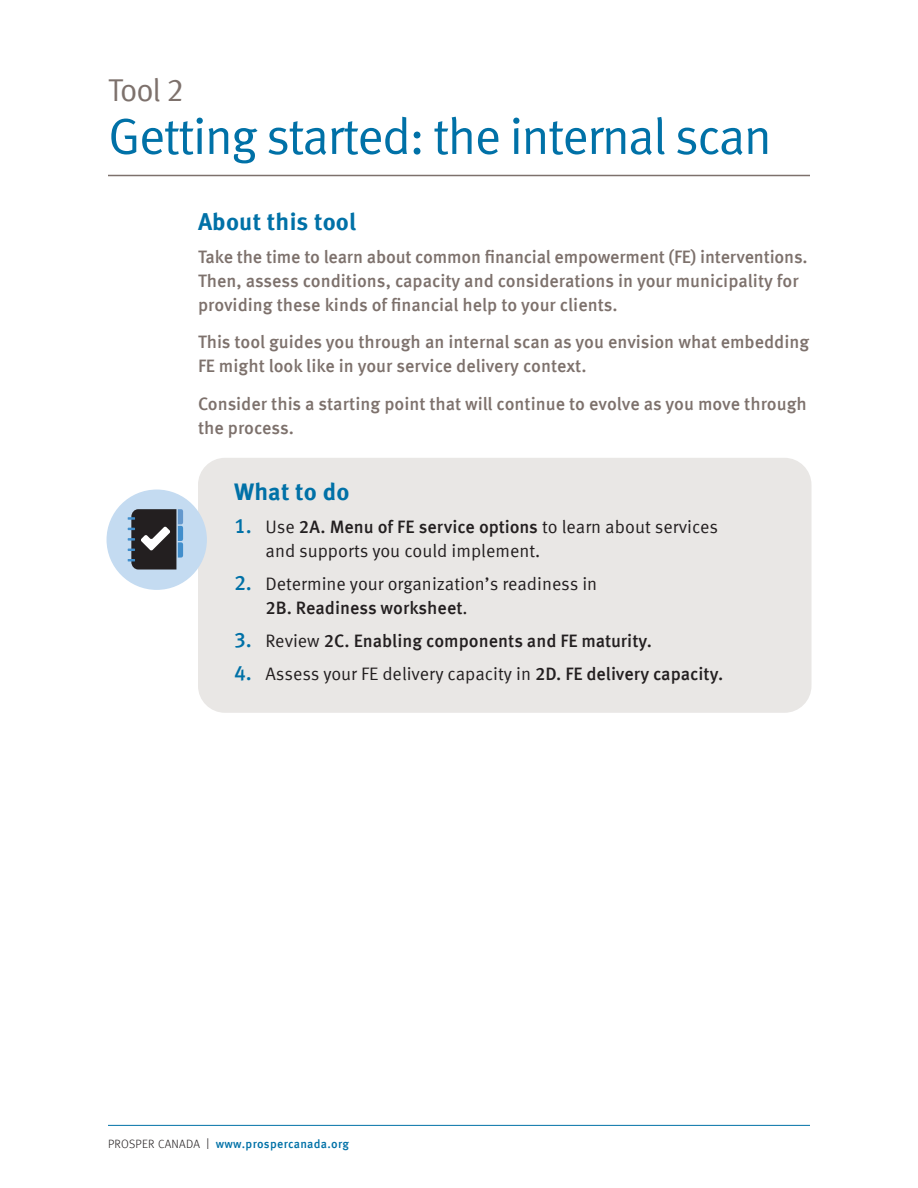
<style>
.page{position:relative;width:918px;height:1188px;background:#fff}
.page>*{position:absolute;margin:0;border:0;box-sizing:border-box;transform-origin:0 0}
.Main_headling{font:51px "Meta Offc Norm";letter-spacing:-.035em;color:#0071a7}
.Main_headling-2{font:31.5px "Meta Offc Norm";color:#7d716c}
._16_Blue_heading{font:700 24px "Meta Offc";letter-spacing:.01em;color:#0071a7}
.Intro_copy{font:500 18px/24px "Meta Offc";color:#7d716c}
.Intro_copy-2{font:18px/24px "Meta Offc Norm";color:#231f20}
.Intro_copy-3{font:500 18px "Meta Offc";color:#231f20}
.t1{font:500 12px "Meta Offc";letter-spacing:.02em;color:#0071a7}
.s1{font-family:"Meta Offc";font-weight:500;font-size:21px;color:#0071a7}
.s2{font-family:"Meta Offc";font-weight:500}
.s3{font-size:21px;color:#0071a7}
.s4{font-family:"Meta Offc Norm";font-weight:400}
.s5{font-weight:300;color:#231f20}
.s6{font-weight:300;font-size:15.6px;color:#231f20}
</style>
<div class="page">
<hr style="left:108px;top:1125px;width:702px;height:1px;background:#0071a7">
<div style="left:198px;top:458px;width:614px;height:255px;background:#e9e7e5;border-radius:27px"></div>
<hr style="left:108px;top:175px;width:702px;height:1px;background:#7d716c">
<div style="left:107px;top:490px;width:100px;height:100px;background:#c4dbf1;border-radius:50%"></div>
<svg style="left:128px;top:509px;width:55px;height:61px;background:#4b525b"></svg>
<p class="Main_headling-2" style="left:108px;top:72px;width:78px">Tool 2</p>
<p class="Main_headling" style="left:108px;top:107px;width:666px">Getting started: the internal scan</p>
<p class="_16_Blue_heading" style="left:198px;top:207px;width:160px">About this tool</p>
<p class="Intro_copy" style="left:198px;top:245px;width:611px">Take the time to learn about common financial empowerment (FE) interventions.<br>Then, assess conditions, capacity and considerations in your municipality for providing these kinds of financial help to your clients.</p>
<p class="Intro_copy" style="left:198px;top:330px;width:613px">This tool guides you through an internal scan as you envision what embedding<br>FE might look like in your service delivery context.</p>
<p class="Intro_copy" style="left:198px;top:392px;width:610px">Consider this a starting point that will continue to evolve as you move through the process.</p>
<p class="_16_Blue_heading" style="left:234px;top:477px;width:117px">What to do</p>
<p class="Intro_copy-2" style="left:266px;top:515px;width:454px;text-indent:-32px"><span class="s1">1.</span> Use <span class="s2">2A. Menu of FE service options</span> to learn about services and supports you could implement.</p>
<p class="Intro_copy-2" style="left:266px;top:572px;width:333px;text-indent:-32px"><span class="s1">2.</span> Determine your organization’s readiness in<br><span class="s2">2B. Readiness worksheet</span>.</p>
<p class="Intro_copy-3" style="left:234px;top:630px;width:419px"><span class="s3">3.</span> <span class="s4">Review</span> 2C. Enabling components and FE maturity.</p>
<p class="Intro_copy-2" style="left:234px;top:662px;width:491px"><span class="s1">4.</span> Assess your FE delivery capacity in <span class="s2">2D. FE delivery capacity.</span></p>
<p class="t1" style="left:108px;top:1136px;width:243px"><span class="s5">PROSPER CANADA</span> <span class="s6">I</span> www.prospercanada.org</p>
</div>
